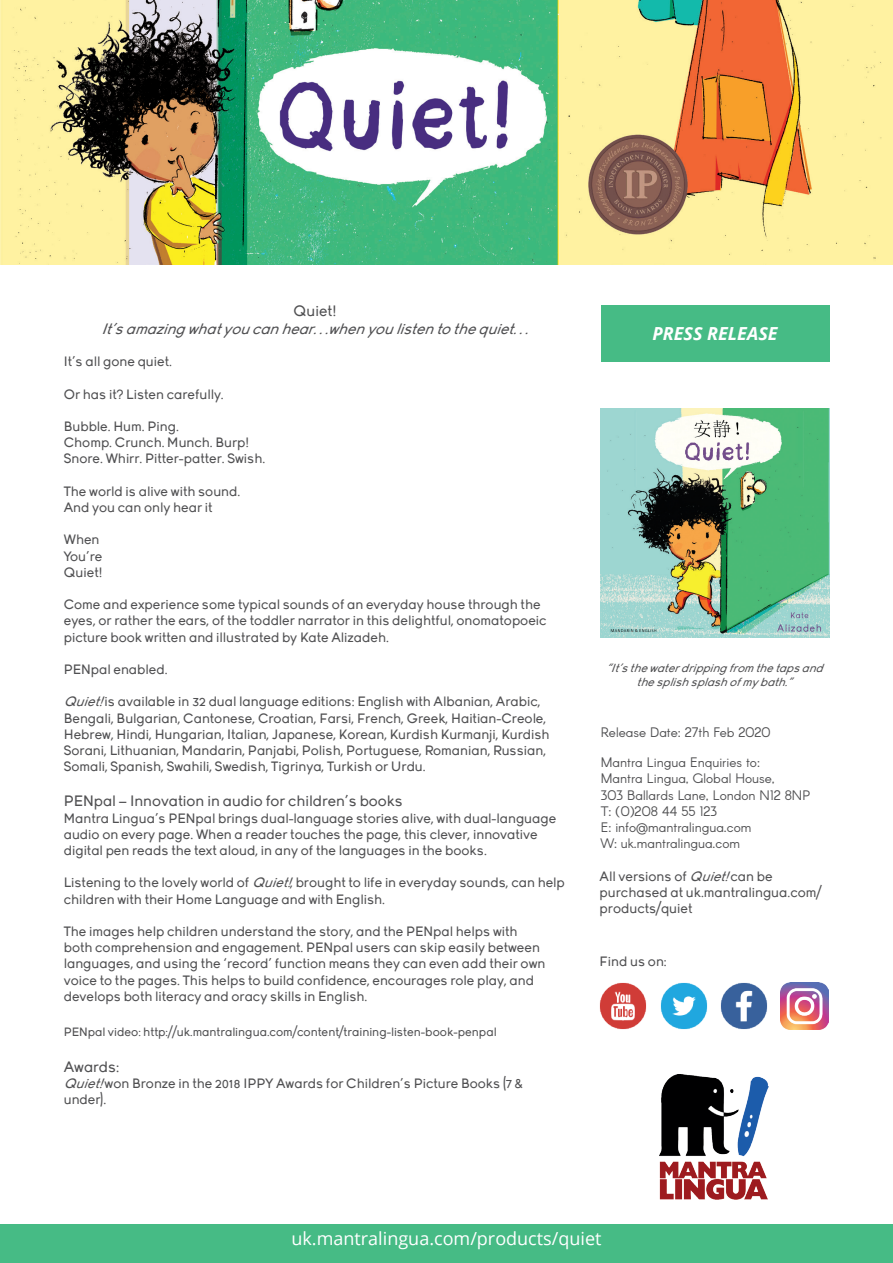
<style>
.page{position:relative;width:893px;height:1263px;background:#fff}
.page>*{position:absolute;margin:0;border:0;box-sizing:border-box;transform-origin:0 0}
.t1{font:18px "Open Sans";color:#fff}
.t2{font:italic 700 18px "Open Sans";color:#fff}
.t3{font:15px "Young";color:#505052}
.t4{font:italic 15px "Young";color:#505052}
.t5{font:13.5px/16.2px "Young";color:#505052}
.t6{font:13.5px/16.2px "Arcon";color:#505052}
.t7{font:12px "Young";color:#505052}
.t8{font:italic 11.7px/14px "Young";color:#505052;text-align:center}
.s1{font-style:italic}
</style>
<div class="page">
<img style="left:600px;top:982px;width:47px;height:47px">
<img style="left:660px;top:982px;width:47px;height:47px">
<img style="left:720px;top:982px;width:48px;height:47px">
<img style="left:781px;top:982px;width:47px;height:47px">
<div style="left:601px;top:305px;width:228px;height:56px;background:#46bb85"></div>
<img style="left:659px;top:1075px;width:110px;height:124px">
<div style="left:0;top:1225px;width:893px;height:38px;background:#46bb85"></div>
<img style="left:601px;top:409px;width:228px;height:229px">
<img style="left:0;top:0;width:893px;height:264px">
<p class="t3" style="left:293px;top:302px;width:44px">Quiet!</p>
<p class="t4" style="left:101px;top:320px;width:434px">It’samazingwhatyoucanhear…whenyoulistentothequiet…</p>
<p class="t5" style="left:64px;top:354px;width:110px">It’s all gone quiet.</p>
<p class="t5" style="left:64px;top:386px;width:162px">Or has it? Listen carefully.</p>
<p class="t5" style="left:64px;top:419px;width:203px">Bubble. Hum. Ping.<br>Chomp. Crunch. Munch. Burp!<br>Snore. Whirr. Pitter-patter. Swish.</p>
<p class="t5" style="left:64px;top:483px;width:178px">The world is alive with sound.<br>And you can only hear it</p>
<p class="t5" style="left:64px;top:532px;width:40px">When<br>You’re<br>Quiet!</p>
<p class="t5" style="left:64px;top:597px;width:484px">Come and experience some typical sounds of an everyday house through the eyes, or rather the ears, of the toddler narrator in this delightful, onomatopoeic picture book written and illustrated by Kate Alizadeh.</p>
<p class="t5" style="left:64px;top:662px;width:105px">PENpal enabled.</p>
<p class="t5" style="left:64px;top:694px;width:487px"><span class="s1">Quiet!</span>is available in 32 dual language editions: English with Albanian, Arabic, Bengali, Bulgarian, Cantonese, Croatian, Farsi, French, Greek, Haitian-Creole, Hebrew, Hindi, Hungarian, Italian, Japanese, Korean, Kurdish Kurmanji, Kurdish Sorani, Lithuanian, Mandarin, Panjabi, Polish, Portuguese, Romanian, Russian, Somali, Spanish, Swahili, Swedish, Tigrinya, Turkish or Urdu.</p>
<p class="t3" style="left:64px;top:793px;width:341px">PENpal – Innovation in audio for children’s books</p>
<p class="t5" style="left:64px;top:810px;width:494px">Mantra Lingua’s PENpal brings dual-language stories alive, with dual-language audio on every page. When a reader touches the page, this clever, innovative digital pen reads the text aloud, in any of the languages in the books.</p>
<p class="t5" style="left:64px;top:875px;width:503px">Listening to the lovely world of <span class="s1">Quiet!</span>, brought to life in everyday sounds, can help children with their Home Language and with English.</p>
<p class="t5" style="left:64px;top:923px;width:483px">The images help children understand the story, and the PENpal helps with both comprehension and engagement. PENpal users can skip easily between languages, and using the ‘record’ function means they can even add their own voice to the pages. This helps to build confidence, encourages role play, and develops both literacy and oracy skills in English.</p>
<p class="t7" style="left:64px;top:1025px;width:434px">PENpal video: http://uk.mantralingua.com/content/training-listen-book-penpal</p>
<p class="t3" style="left:64px;top:1058px;width:57px">Awards:</p>
<p class="t5" style="left:64px;top:1076px;width:460px"><span class="s1">Quiet!</span>won Bronze in the 2018 IPPY Awards for Children’s Picture Books (7 &amp; under).</p>
<h1 class="t2" style="left:652px;top:321px;width:127px">PRESS RELEASE</h1>
<p class="t8" style="left:606px;top:661px;width:223px">“It’sthewaterdrippingfrom thetapsand thesplishsplashofmybath.”</p>
<p class="t6" style="left:601px;top:725px;width:171px">Release Date: 27th Feb 2020</p>
<p class="t6" style="left:601px;top:755px;width:211px">Mantra Lingua Enquiries to:<br>Mantra Lingua, Global House,<br>303 Ballards Lane, London N12 8NP<br>T: (0)208 44 55 123<br>E: info@mantralingua.com<br>W: uk.mantralingua.com</p>
<p class="t5" style="left:600px;top:868px;width:223px">All versions of <span class="s1">Quiet!</span>can be purchased at uk.mantralingua.com/ products/quiet</p>
<p class="t5" style="left:600px;top:953px;width:69px">Find us on:</p>
<h1 class="t1" style="left:291px;top:1225px;width:311px">uk.mantralingua.com/products/quiet</h1>
</div>
